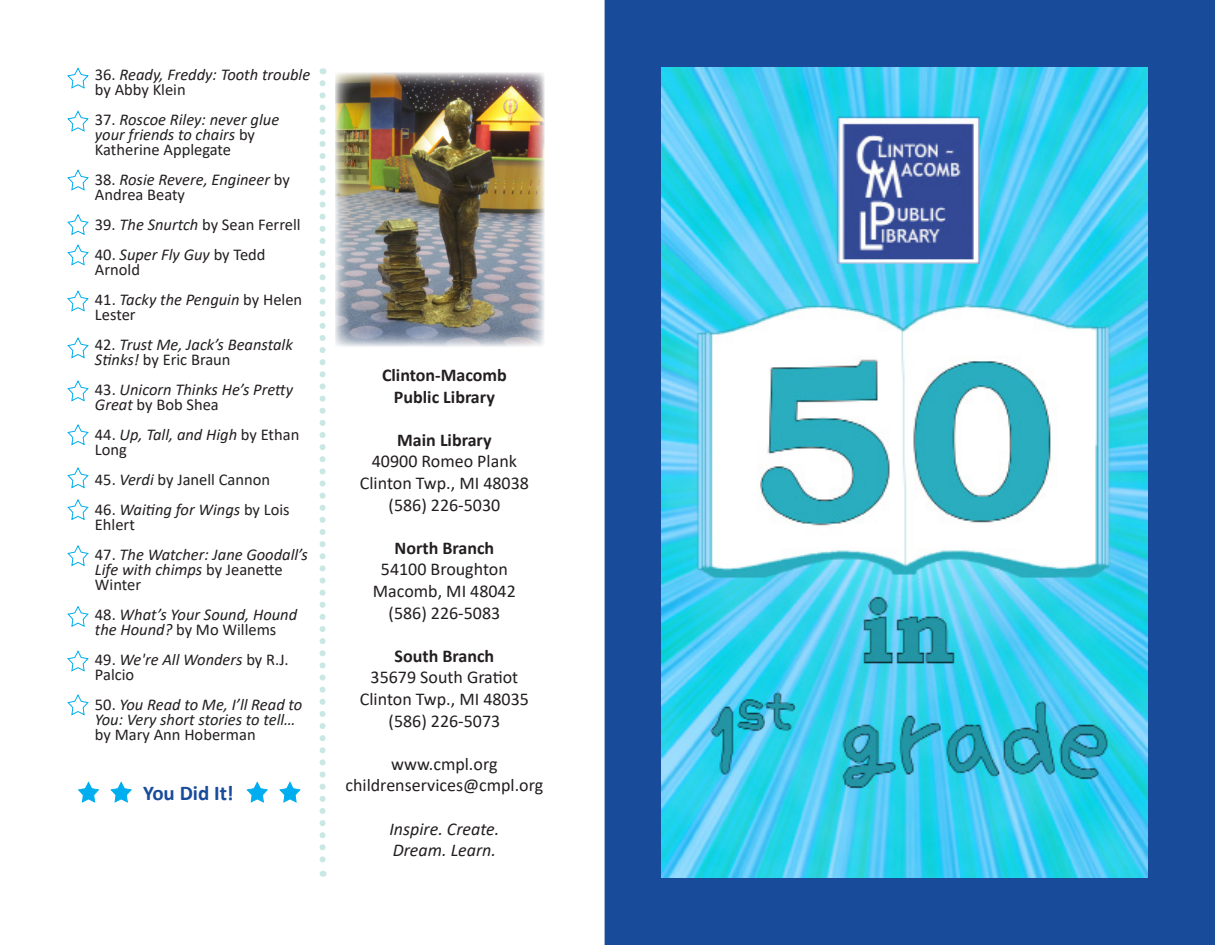
<style>
.page{position:relative;width:1215px;height:945px;background:#fff}
.page>*{position:absolute;margin:0;border:0;box-sizing:border-box;transform-origin:0 0}
.t1{font:700 21px "Calibri";color:#194b9b}
.t2{font:18px "Calibri";color:#231f20}
.t3{font:700 18px "Calibri";color:#231f20}
.t4{font:italic 18px "Calibri";color:#231f20}
.t5{font:italic 16.5px/15px "Calibri";color:#231f20}
.t6{font:16.5px/15px "Calibri";color:#231f20}
.s1{font-style:normal}
.s2{font-style:italic}
</style>
<div class="page">
<div style="left:605px;top:0;width:610px;height:945px;background:#194b9b"></div>
<img style="left:662px;top:68px;width:486px;height:810px">
<svg style="left:67px;top:67px;width:22px;height:22px"></svg>
<svg style="left:67px;top:111px;width:22px;height:21px"></svg>
<svg style="left:67px;top:169px;width:22px;height:22px"></svg>
<svg style="left:67px;top:214px;width:22px;height:21px"></svg>
<svg style="left:67px;top:244px;width:22px;height:22px"></svg>
<svg style="left:67px;top:290px;width:22px;height:22px"></svg>
<svg style="left:67px;top:337px;width:22px;height:22px"></svg>
<svg style="left:67px;top:380px;width:22px;height:22px"></svg>
<svg style="left:67px;top:424px;width:22px;height:22px"></svg>
<svg style="left:67px;top:467px;width:22px;height:22px"></svg>
<svg style="left:67px;top:499px;width:22px;height:22px"></svg>
<svg style="left:67px;top:545px;width:22px;height:22px"></svg>
<svg style="left:67px;top:606px;width:22px;height:21px"></svg>
<svg style="left:67px;top:650px;width:22px;height:22px"></svg>
<svg style="left:67px;top:694px;width:22px;height:22px"></svg>
<svg style="left:320px;top:83px;width:6px;height:794px"></svg>
<svg style="left:77px;top:782px;width:23px;height:21px"></svg>
<svg style="left:110px;top:782px;width:22px;height:21px"></svg>
<svg style="left:246px;top:782px;width:22px;height:21px"></svg>
<svg style="left:279px;top:782px;width:22px;height:21px"></svg>
<img style="left:335px;top:73px;width:209px;height:274px">
<p class="t5" style="left:95px;top:66px;width:217px"><span class="s1">36.</span> Ready, Freddy: Tooth trouble <span class="s1">by Abby Klein</span></p>
<p class="t5" style="left:95px;top:111px;width:186px"><span class="s1">37.</span> Roscoe Riley: never glue your friends to chairs <span class="s1">by</span></p>
<p class="t6" style="left:95px;top:141px;width:138px">Katherine Applegate</p>
<p class="t5" style="left:95px;top:171px;width:196px"><span class="s1">38.</span> Rosie Revere, Engineer <span class="s1">by<br>Andrea Beaty</span></p>
<p class="t6" style="left:95px;top:216px;width:207px">39. <span class="s2">The Snurtch</span> by Sean Ferrell</p>
<p class="t6" style="left:95px;top:246px;width:172px">40. <span class="s2">Super Fly Guy</span> by Tedd<br>Arnold</p>
<p class="t6" style="left:95px;top:291px;width:209px">41. <span class="s2">Tacky the Penguin</span> by Helen<br>Lester</p>
<p class="t5" style="left:95px;top:336px;width:199px"><span class="s1">42.</span> Trust Me, Jack’s Beanstalk<br>Stinks! <span class="s1">by Eric Braun</span></p>
<p class="t5" style="left:95px;top:381px;width:200px"><span class="s1">43.</span> Unicorn Thinks He’s Pretty<br>Great <span class="s1">by Bob Shea</span></p>
<p class="t5" style="left:95px;top:426px;width:206px"><span class="s1">44.</span> Up, Tall, and High <span class="s1">by Ethan<br>Long</span></p>
<p class="t6" style="left:95px;top:471px;width:177px">45. <span class="s2">Verdi</span> by Janell Cannon</p>
<p class="t6" style="left:95px;top:501px;width:196px">46. <span class="s2">Waiting for Wings</span> by Lois<br>Ehlert</p>
<p class="t5" style="left:95px;top:546px;width:214px"><span class="s1">47.</span> The Watcher: Jane Goodall’s<br>Life with chimps <span class="s1">by Jeanette<br>Winter</span></p>
<p class="t5" style="left:95px;top:606px;width:204px"><span class="s1">48.</span> What’s Your Sound, Hound the Hound? <span class="s1">by Mo Willems</span></p>
<p class="t6" style="left:95px;top:651px;width:195px">49. <span class="s2">We're All Wonders</span> by R.J.<br>Palcio</p>
<p class="t5" style="left:95px;top:696px;width:209px"><span class="s1">50.</span> You Read to Me, I’ll Read to<br>You: Very short stories to tell… <span class="s1">by Mary Ann Hoberman</span></p>
<p class="t1" style="left:143px;top:778px;width:92px">You Did It!</p>
<p class="t3" style="left:382px;top:362px;width:126px">Clinton-Macomb</p>
<p class="t3" style="left:394px;top:384px;width:102px">Public Library</p>
<p class="t3" style="left:397px;top:427px;width:96px">Main Library</p>
<p class="t2" style="left:372px;top:449px;width:147px">40900 Romeo Plank</p>
<p class="t2" style="left:360px;top:471px;width:171px">Clinton Twp., MI 48038</p>
<p class="t2" style="left:389px;top:492px;width:113px">(586) 226-5030</p>
<p class="t3" style="left:395px;top:535px;width:101px">North Branch</p>
<p class="t2" style="left:381px;top:557px;width:128px">54100 Broughton</p>
<p class="t2" style="left:373px;top:579px;width:144px">Macomb, MI 48042</p>
<p class="t2" style="left:389px;top:600px;width:113px">(586) 226-5083</p>
<p class="t3" style="left:395px;top:643px;width:101px">South Branch</p>
<p class="t2" style="left:371px;top:665px;width:149px">35679 South Gratiot</p>
<p class="t2" style="left:360px;top:687px;width:171px">Clinton Twp., MI 48035</p>
<p class="t2" style="left:389px;top:708px;width:113px">(586) 226-5073</p>
<p class="t2" style="left:391px;top:751px;width:108px">www.cmpl.org</p>
<p class="t2" style="left:346px;top:773px;width:199px">childrenservices@cmpl.org</p>
<p class="t4" style="left:389px;top:816px;width:111px">Inspire. Create.</p>
<p class="t4" style="left:393px;top:838px;width:105px">Dream. Learn.</p>
</div>
